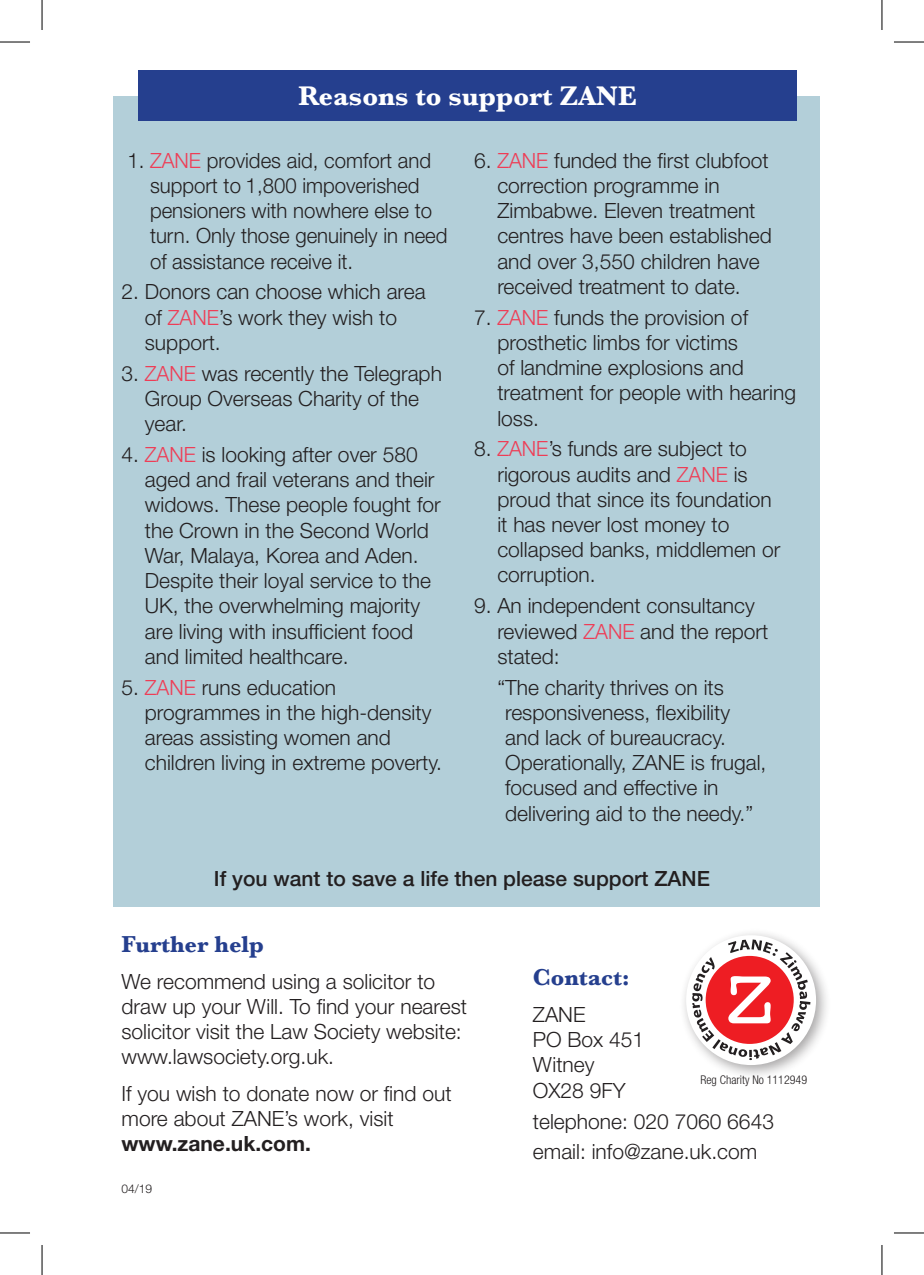
<style>
.page{position:relative;width:924px;height:1275px;background:#fff}
.page>*{position:absolute;margin:0;border:0;box-sizing:border-box;transform-origin:0 0}
.t1{font:700 28px "Baskerville";color:#fff}
.t2{font:700 24px "Baskerville";color:#253f8e}
.t3{font:300 21px/25.2px "Helvetica Neue";color:#231f20}
.t4{font:500 21px "Helvetica Neue";color:#231f20}
.t5{font:700 21px "Helvetica Neue";color:#231f20}
.t6{font:300 condensed 12px "Helvetica Neue";color:#231f20}
.t7{font:300 12px "Helvetica Neue";color:#231f20}
.s1{color:#ee3d56}
</style>
<div class="page">
<div style="left:113px;top:96px;width:706px;height:811px;background:#b3cfd9"></div>
<div style="left:138px;top:70px;width:658px;height:51px;background:#253f8e"></div>
<div style="left:678px;top:928px;width:153px;height:152px;background:#231f20;opacity:.4"></div>
<div style="left:685px;top:935px;width:130px;height:130px;background:#fff;border-radius:50%"></div>
<svg style="left:691px;top:939px;width:119px;height:121px"></svg>
<hr style="left:0;top:42px;width:30px;height:1px;background:#000">
<hr style="left:893px;top:42px;width:30px;height:1px;background:#000">
<hr style="left:0;top:1232px;width:30px;height:1px;background:#000">
<hr style="left:893px;top:1232px;width:30px;height:1px;background:#000">
<hr style="left:42px;top:0;width:1px;height:30px;background:#000">
<hr style="left:42px;top:1245px;width:1px;height:30px;background:#000">
<hr style="left:881px;top:0;width:1px;height:30px;background:#000">
<hr style="left:881px;top:1245px;width:1px;height:30px;background:#000">
<h1 class="t1" style="left:298px;top:76px;width:339px">Reasons to support ZANE</h1>
<p class="t3" style="left:150px;top:147px;width:299px;text-indent:-23px">1. <span class="s1">ZANE</span> provides aid, comfort and support to 1,800 impoverished pensioners with nowhere else to turn. Only those genuinely in need of assistance receive it.</p>
<p class="t3" style="left:145px;top:279px;width:282px;text-indent:-23px">2. Donors can choose which area of <span class="s1">ZANE</span>’s work they wish to support.</p>
<p class="t3" style="left:145px;top:360px;width:298px;text-indent:-23px">3. <span class="s1">ZANE</span> was recently the Telegraph<br>Group Overseas Charity of the year.</p>
<p class="t3" style="left:145px;top:441px;width:297px;text-indent:-23px">4. <span class="s1">ZANE</span> is looking after over 580 aged and frail veterans and their widows. These people fought for the Crown in the Second World<br>War, Malaya, Korea and Aden.<br>Despite their loyal service to the<br>UK, the overwhelming majority are living with insufficient food and limited healthcare.</p>
<p class="t3" style="left:145px;top:674px;width:298px;text-indent:-23px">5. <span class="s1">ZANE</span> runs education programmes in the high-density areas assisting women and children living in extreme poverty.</p>
<p class="t3" style="left:497px;top:147px;width:276px;text-indent:-23px">6. <span class="s1">ZANE</span> funded the first clubfoot correction programme in<br>Zimbabwe. Eleven treatment centres have been established and over 3,550 children have received treatment to date.</p>
<p class="t3" style="left:497px;top:304px;width:300px;text-indent:-23px">7. <span class="s1">ZANE</span> funds the provision of prosthetic limbs for victims<br>of landmine explosions and treatment for people with hearing loss.</p>
<p class="t3" style="left:497px;top:436px;width:284px;text-indent:-23px">8. <span class="s1">ZANE</span>’s funds are subject to rigorous audits and <span class="s1">ZANE</span> is proud that since its foundation it has never lost money to collapsed banks, middlemen or corruption.</p>
<p class="t3" style="left:497px;top:593px;width:272px;text-indent:-23px">9. An independent consultancy reviewed <span class="s1">ZANE</span> and the report stated:</p>
<p class="t3" style="left:505px;top:674px;width:263px;text-indent:-8px">“The charity thrives on its responsiveness, flexibility and lack of bureaucracy.<br>Operationally, ZANE is frugal, focused and effective in delivering aid to the needy.”</p>
<p class="t4" style="left:214px;top:866px;width:497px">If you want to save a life then please support ZANE</p>
<p class="t2" style="left:121px;top:927px;width:144px">Further help</p>
<p class="t3" style="left:121px;top:968px;width:347px">We recommend using a solicitor to draw up your Will. To find your nearest solicitor visit the Law Society website: www.lawsociety.org.uk.</p>
<p class="t3" style="left:121px;top:1080px;width:331px">If you wish to donate now or find out more about ZANE’s work, visit</p>
<p class="t5" style="left:121px;top:1130px;width:191px">www.zane.uk.com.</p>
<p class="t7" style="left:121px;top:1181px;width:32px">04/19</p>
<p class="t2" style="left:532px;top:961px;width:98px">Contact:</p>
<p class="t3" style="left:532px;top:1001px;width:113px">ZANE<br>PO Box 451<br>Witney<br>OX28 9FY</p>
<p class="t3" style="left:532px;top:1105px;width:242px;line-height:30.8px">telephone: 020 7060 6643 email: info@zane.uk.com</p>
<p class="t6" style="left:700px;top:1073px;width:108px">Reg Charity No 1112949</p>
</div>
